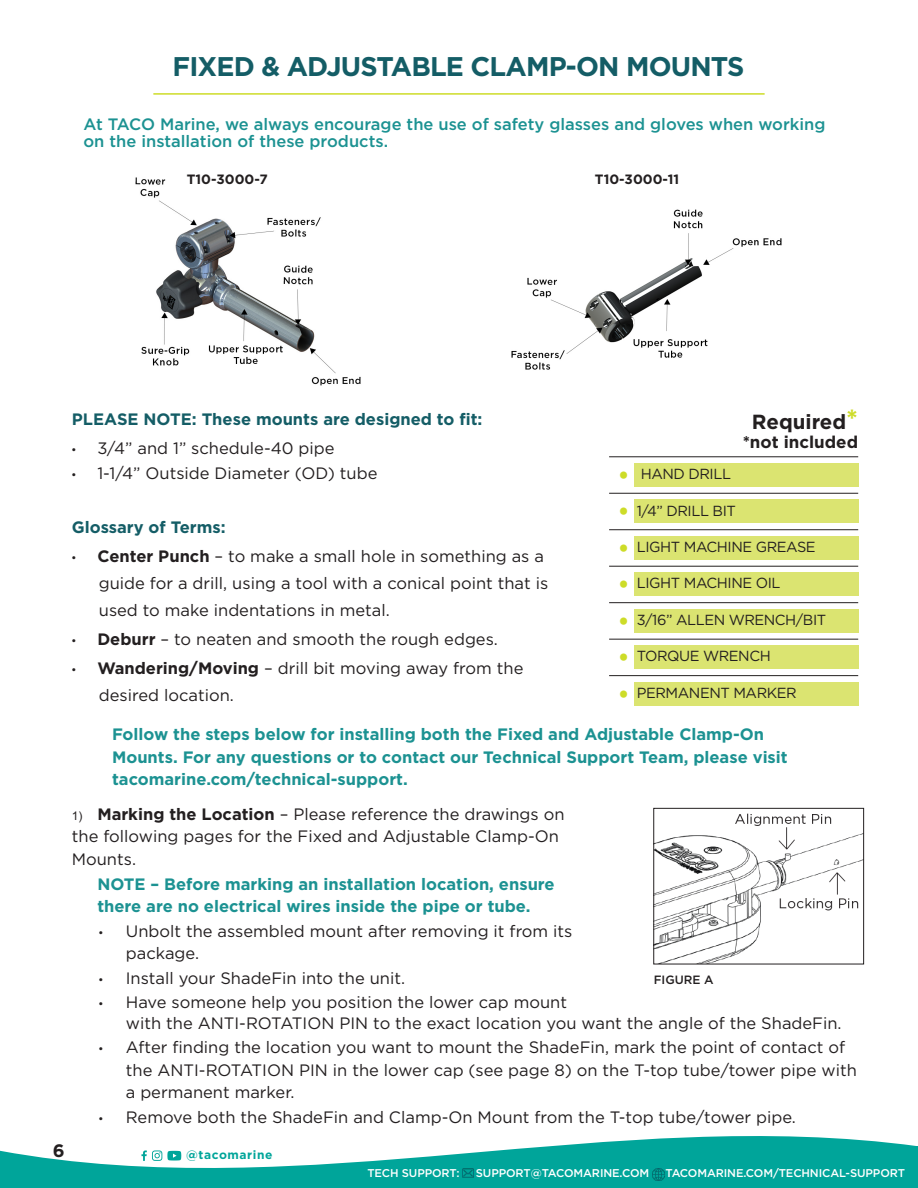
<style>
.page{position:relative;width:918px;height:1188px;background:#fff}
.page>*{position:absolute;margin:0;border:0;box-sizing:border-box;transform-origin:0 0}
.bullets_for_instruct{font:700 27px "Gotham";letter-spacing:-.03em;color:#145d66}
.Smaller_Titles{font:700 20.4px "Gotham";color:#231f20}
.bullets_for_instruct-2{font:700 18px "Gotham";color:#231f20}
.Body_Text{font:700 16.95px "Gotham";color:#231f20}
.t1{font:16.5px/22.5px "Gotham";color:#231f20}
.bullets_for_instruct-3{font:700 16.5px/22.5px "Gotham";color:#1c9292}
.bullets_for_instruct-4{font:500 16.5px/16.5px "Gotham";color:#1c9292}
.bullets_for_instruct-5{font:700 16.5px "Gotham";color:#145d66}
.t2{font:14.55px "Gotham";letter-spacing:-.03em;color:#231f20}
.bullets_for_instruct-6{font:700 13.5px "Gotham";color:#231f20}
.t3{font:700 12px "Gotham";letter-spacing:.05em;color:#00a59a}
.bullets_for_instruct-7{font:500 12px "Gotham";color:#231f20}
.t4{font:500 11.25px "Gotham";letter-spacing:-.01em;color:#fff}
.s1{font-family:"Arial";font-size:12px}
.s2{font-weight:700}
.s3{font-size:27.75px;color:#cddc28}
.s4{font-family:"Source Sans Pro";font-weight:700;font-size:26.25px;color:#cddc28}
</style>
<div class="page">
<svg style="left:0;top:1136px;width:916px;height:31px"></svg>
<svg style="left:141px;top:1150px;width:40px;height:11px"></svg>
<div style="left:1px;top:1167px;width:915px;height:21px;background:#00a59a"></div>
<hr style="left:0;top:1151px;width:1px;height:37px;background:#00a59a">
<hr style="left:916px;top:1146px;width:2px;height:42px;background:#00a59a">
<img style="left:511px;top:209px;width:271px;height:161px">
<img style="left:135px;top:177px;width:226px;height:209px">
<img style="left:656px;top:813px;width:206px;height:149px">
<div style="left:654px;top:808px;width:210px;height:156px;border:1px solid #231f20"></div>
<div style="left:634px;top:463px;width:224px;height:23px;background:#dbe471"></div>
<hr style="left:609px;top:456px;width:249px;height:1px;background:#231f20">
<div style="left:634px;top:499px;width:224px;height:24px;background:#dbe471"></div>
<hr style="left:609px;top:493px;width:249px;height:1px;background:#231f20">
<div style="left:634px;top:536px;width:224px;height:23px;background:#dbe471"></div>
<hr style="left:609px;top:529px;width:249px;height:1px;background:#231f20">
<div style="left:634px;top:572px;width:224px;height:24px;background:#dbe471"></div>
<hr style="left:609px;top:566px;width:249px;height:1px;background:#231f20">
<div style="left:634px;top:609px;width:224px;height:23px;background:#dbe471"></div>
<hr style="left:609px;top:602px;width:249px;height:1px;background:#231f20">
<div style="left:634px;top:645px;width:224px;height:24px;background:#dbe471"></div>
<hr style="left:609px;top:639px;width:249px;height:1px;background:#231f20">
<div style="left:634px;top:682px;width:224px;height:23px;background:#dbe471"></div>
<hr style="left:609px;top:675px;width:249px;height:1px;background:#231f20">
<hr style="left:153px;top:93px;width:612px;height:2px;background:#cddc28">
<p class="bullets_for_instruct" style="left:172px;top:48px;width:574px">FIXED &amp; ADJUSTABLE CLAMP-ON MOUNTS</p>
<p class="bullets_for_instruct-4" style="left:83px;top:116px;width:744px">At TACO Marine, we always encourage the use of safety glasses and gloves when working on the installation of these products.</p>
<p class="bullets_for_instruct-6" style="left:187px;top:171px;width:82px">T10-3000-7</p>
<p class="bullets_for_instruct-6" style="left:595px;top:171px;width:86px">T10-3000-11</p>
<p class="bullets_for_instruct-5" style="left:72px;top:408px;width:412px">PLEASE NOTE: These mounts are designed to fit:</p>
<p class="t1" style="left:72px;top:437px;width:264px"><span class="s1">•</span> 3/4” and 1” schedule-40 pipe</p>
<p class="t1" style="left:72px;top:461px;width:307px"><span class="s1">•</span> 1-1/4” Outside Diameter (OD) tube</p>
<p class="bullets_for_instruct-5" style="left:72px;top:516px;width:155px">Glossary of Terms:</p>
<p class="t1" style="left:99px;top:542px;width:451px;line-height:27px;text-indent:-27px"><span class="s1">•</span> <span class="s2">Center Punch</span> – to make a small hole in something as a guide for a drill, using a tool with a conical point that is used to make indentations in metal.</p>
<p class="t1" style="left:72px;top:628px;width:428px"><span class="s1">•</span> <span class="s2">Deburr</span> – to neaten and smooth the rough edges.</p>
<p class="t1" style="left:99px;top:655px;width:426px;line-height:27px;text-indent:-27px"><span class="s1">•</span> <span class="s2">Wandering/Moving</span> – drill bit moving away from the desired location.</p>
<p class="Smaller_Titles" style="left:752px;top:408px;width:108px">Required<span class="s3">*</span></p>
<p class="Body_Text" style="left:743px;top:430px;width:117px">*not included</p>
<p class="t2" style="left:619px;top:465px;width:113px"><span class="s4">•</span> HAND DRILL</p>
<p class="t2" style="left:619px;top:501px;width:118px"><span class="s4">•</span> 1/4” DRILL BIT</p>
<p class="t2" style="left:619px;top:538px;width:198px"><span class="s4">•</span> LIGHT MACHINE GREASE</p>
<p class="t2" style="left:619px;top:574px;width:163px"><span class="s4">•</span> LIGHT MACHINE OIL</p>
<p class="t2" style="left:619px;top:610px;width:208px"><span class="s4">•</span> 3/16” ALLEN WRENCH/BIT</p>
<p class="t2" style="left:619px;top:647px;width:153px"><span class="s4">•</span> TORQUE WRENCH</p>
<p class="t2" style="left:619px;top:683px;width:179px"><span class="s4">•</span> PERMANENT MARKER</p>
<p class="bullets_for_instruct-2" style="left:53px;top:1139px;width:13px">6</p>
<p class="bullets_for_instruct-3" style="left:112px;top:723px;width:677px">Follow the steps below for installing both the Fixed and Adjustable Clamp-On<br>Mounts. For any questions or to contact our Technical Support Team, please visit tacomarine.com/technical-support.</p>
<p class="t1" style="left:72px;top:802px;width:494px"><span class="s1">1)</span> <span class="s2">Marking the Location</span> – Please reference the drawings on the following pages for the Fixed and Adjustable Clamp-On<br>Mounts.</p>
<p class="bullets_for_instruct-3" style="left:97px;top:872px;width:459px">NOTE – Before marking an installation location, ensure there are no electrical wires inside the pipe or tube.</p>
<p class="t1" style="left:126px;top:919px;width:448px;text-indent:-27px"><span class="s1">•</span> Unbolt the assembled mount after removing it from its package.</p>
<p class="t1" style="left:99px;top:966px;width:308px"><span class="s1">•</span> Install your ShadeFin into the unit.</p>
<p class="t1" style="left:99px;top:991px;width:470px"><span class="s1">•</span> Have someone help you position the lower cap mount</p>
<p class="bullets_for_instruct-7" style="left:654px;top:972px;width:61px">FIGURE A</p>
<p class="t1" style="left:126px;top:1011px;width:717px">with the ANTI-ROTATION PIN to the exact location you want the angle of the ShadeFin.</p>
<p class="t1" style="left:126px;top:1036px;width:733px;text-indent:-27px"><span class="s1">•</span> After finding the location you want to mount the ShadeFin, mark the point of contact of the ANTI-ROTATION PIN in the lower cap (see page 8) on the T-top tube/tower pipe with a permanent marker.</p>
<p class="t1" style="left:99px;top:1106px;width:699px"><span class="s1">•</span> Remove both the ShadeFin and Clamp-On Mount from the T-top tube/tower pipe.</p>
<p class="t3" style="left:186px;top:1146px;width:88px">@tacomarine</p>
<p class="t4" style="left:367px;top:1166px;width:94px">TECH SUPPORT:</p>
<p class="t4" style="left:476px;top:1166px;width:175px">SUPPORT@TACOMARINE.COM</p>
<p class="t4" style="left:666px;top:1166px;width:241px">TACOMARINE.COM/TECHNICAL-SUPPORT</p>
</div>
